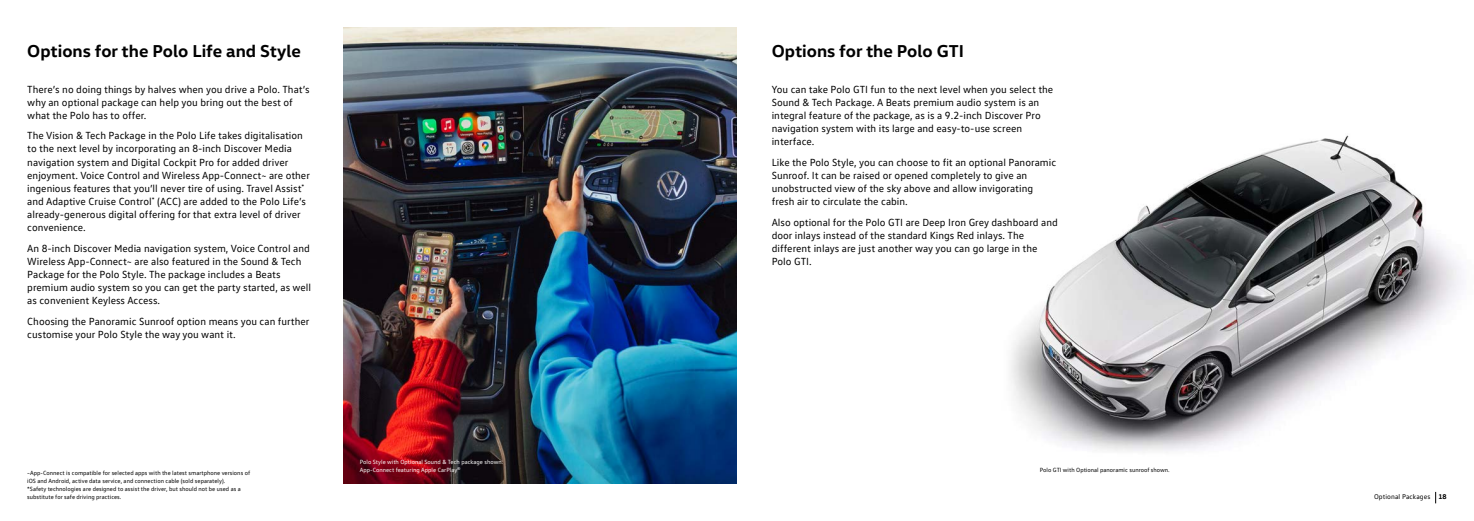
<style>
.page{position:relative;width:1474px;height:521px;background:#fff}
.page>*{position:absolute;margin:0;border:0;box-sizing:border-box;transform-origin:0 0}
.t1{font:700 17.5px "VW Head";color:#000}
.t2{font:10.5px/13.1px "VW Text";color:#000}
.t3{font:7px "VW Text";letter-spacing:.01em;color:#000101}
.t4{font:6.12px/7.9px "VW Text";color:#000}
.t5{font:6.12px/7.9px "VW Text";color:#fff}
.s1{font-family:"VW Head";font-weight:700}
</style>
<div class="page">
<img style="left:1011px;top:135px;width:452px;height:316px">
<img style="left:343px;top:27px;width:394px;height:457px">
<h1 class="t1" style="left:27px;top:40px;width:275px">Options for the Polo Life and Style</h1>
<p class="t2" style="left:27px;top:82px;width:284px">There’s no doing things by halves when you drive a Polo. That’s why an optional package can help you bring out the best of what the Polo has to offer.</p>
<p class="t2" style="left:27px;top:129px;width:284px">The Vision &amp; Tech Package in the Polo Life takes digitalisation to the next level by incorporating an 8-inch Discover Media navigation system and Digital Cockpit Pro for added driver enjoyment. Voice Control and Wireless App-Connect~ are other ingenious features that you’ll never tire of using. Travel Assist<sup>* </sup>and Adaptive Cruise Control<sup>*</sup> (ACC) are added to the Polo Life’s already-generous digital offering for that extra level of driver convenience.</p>
<p class="t2" style="left:27px;top:241px;width:285px">An 8-inch Discover Media navigation system, Voice Control and Wireless App-Connect~ are also featured in the Sound &amp; Tech Package for the Polo Style. The package includes a Beats premium audio system so you can get the party started, as well as convenient Keyless Access.</p>
<p class="t2" style="left:27px;top:314px;width:284px">Choosing the Panoramic Sunroof option means you can further customise your Polo Style the way you want it.</p>
<p class="t4" style="left:27px;top:469px;width:224px">~App-Connect is compatible for selected apps with the latest smartphone versions of iOS and Android, active data service, and connection cable (sold separately).<br>*Safety technologies are designed to assist the driver, but should not be used as a substitute for safe driving practices.</p>
<p class="t5" style="left:360px;top:458px;width:145px">Polo Style with Optional Sound &amp; Tech package shown.<br>App-Connect featuring Apple CarPlay®</p>
<h1 class="t1" style="left:771px;top:40px;width:194px">Options for the Polo GTI</h1>
<p class="t2" style="left:771px;top:82px;width:283px">You can take Polo GTI fun to the next level when you select the Sound &amp; Tech Package. A Beats premium audio system is an integral feature of the package, as is a 9.2-inch Discover Pro navigation system with its large and easy-to-use screen interface.</p>
<p class="t2" style="left:771px;top:155px;width:286px">Like the Polo Style, you can choose to fit an optional Panoramic Sunroof. It can be raised or opened completely to give an unobstructed view of the sky above and allow invigorating fresh air to circulate the cabin.</p>
<p class="t2" style="left:771px;top:215px;width:287px">Also optional for the Polo GTI are Deep Iron Grey dashboard and door inlays instead of the standard Kings Red inlays. The different inlays are just another way you can go large in the Polo GTI.</p>
<p class="t4" style="left:1039px;top:465px;width:132px">Polo GTI with Optional panoramic sunroof shown.</p>
<p class="t3" style="left:1373px;top:492px;width:74px">Optional Packages <span class="s1">18</span></p>
</div>
